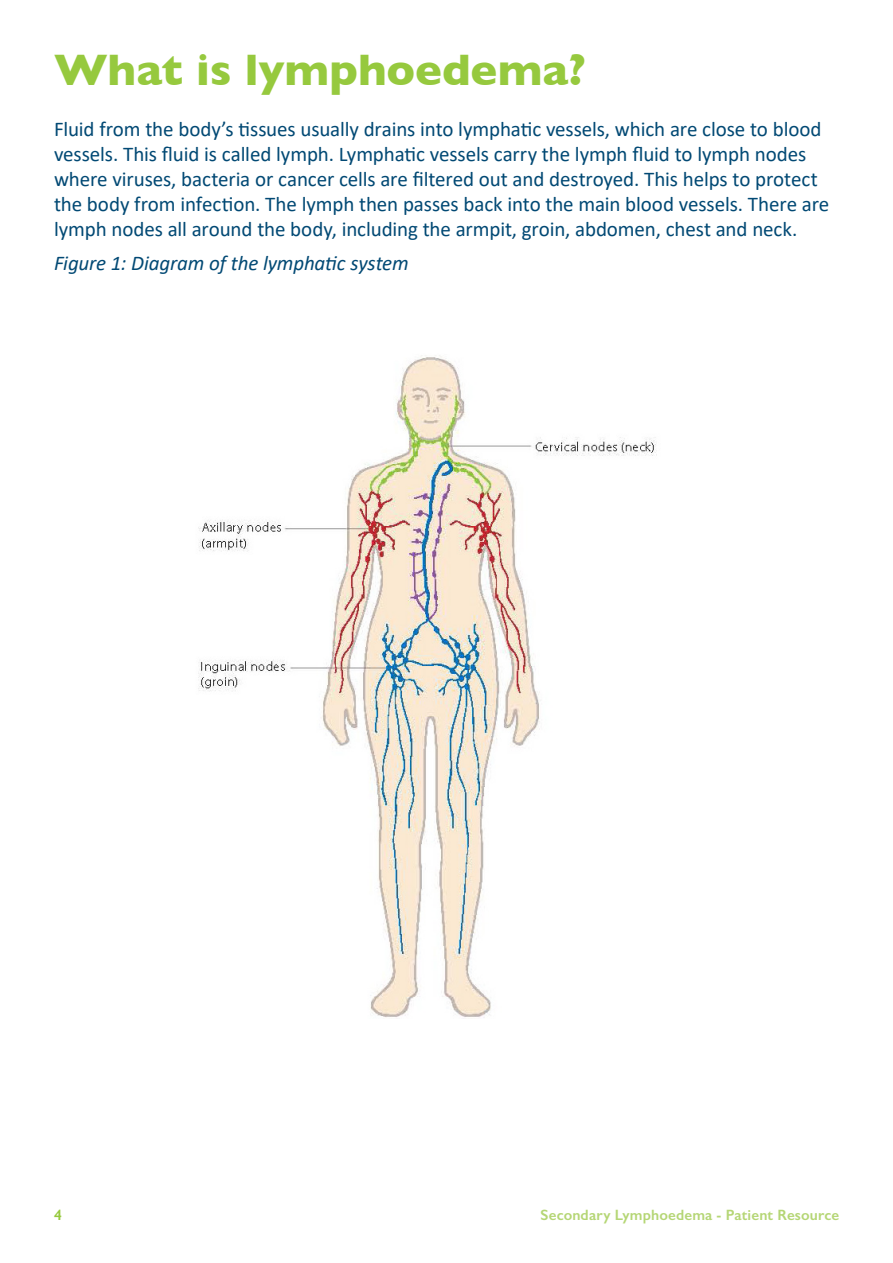
<style>
.page{position:relative;width:893px;height:1263px;background:#fff}
.page>*{position:absolute;margin:0;border:0;box-sizing:border-box;transform-origin:0 0}
.Main_Heading{font:700 45px "Gill Sans";color:#96c93e}
.Main_Text{font:21px/25.2px "Calibri";letter-spacing:-.005em;color:#024974}
.Main_Text-2{font:italic 21px "Calibri";letter-spacing:-.005em;color:#024974}
.t1{font:600 15px "Gill Sans";letter-spacing:.01em;color:#b5d675}
.t2{font:600 15px "Gill Sans";color:#96c93e}
</style>
<div class="page">
<img style="left:198px;top:355px;width:459px;height:663px">
<p class="Main_Heading" style="left:54px;top:34px;width:533px">What is lymphoedema?</p>
<p class="Main_Text" style="left:54px;top:115px;width:777px">Fluid from the body’s tissues usually drains into lymphatic vessels, which are close to blood vessels. This fluid is called lymph. Lymphatic vessels carry the lymph fluid to lymph nodes where viruses, bacteria or cancer cells are filtered out and destroyed. This helps to protect the body from infection. The lymph then passes back into the main blood vessels. There are lymph nodes all around the body, including the armpit, groin, abdomen, chest and neck.</p>
<p class="Main_Text-2" style="left:54px;top:249px;width:356px">Figure 1: Diagram of the lymphatic system</p>
<p class="t2" style="left:54px;top:1206px;width:9px">4</p>
<p class="t1" style="left:540px;top:1206px;width:300px">Secondary Lymphoedema - Patient Resource</p>
</div>
